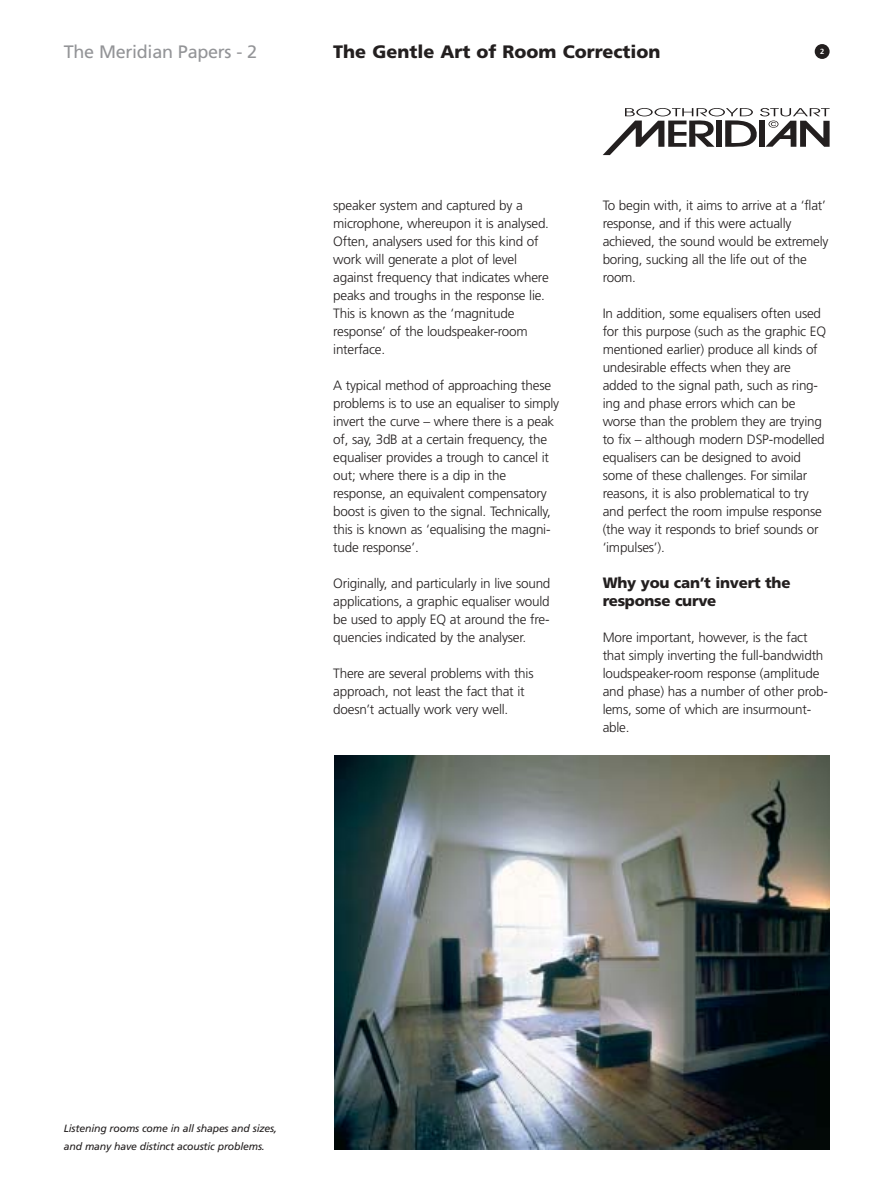
<style>
.page{position:relative;width:893px;height:1191px;background:#fff}
.page>*{position:absolute;margin:0;border:0;box-sizing:border-box;transform-origin:0 0}
.t1{font:900 18px "Frutiger";color:#231f1f}
.t2{font:18px "Frutiger";letter-spacing:-.015em;color:#939497}
.t3{font:900 15px/18px "Frutiger";letter-spacing:-.02em;color:#231f1f}
.t4{font:300 13.5px/18px "Frutiger";letter-spacing:-.015em;color:#231f1f}
.t5{font:italic 10.5px/18px "Frutiger";letter-spacing:-.015em;color:#231f1f}
.t6{font:700 7.5px "Frutiger";color:#fff}
</style>
<div class="page">
<svg style="left:603px;top:108px;width:226px;height:47px"></svg>
<div style="left:814px;top:44px;width:15px;height:15px;background:#231f1f;border-radius:50%"></div>
<img style="left:334px;top:756px;width:495px;height:394px">
<h1 class="t2" style="left:64px;top:44px;width:195px">The Meridian Papers - 2</h1>
<h1 class="t1" style="left:333px;top:44px;width:329px">The Gentle Art of Room Correction</h1>
<p class="t6" style="left:820px;top:48px;width:6px">2</p>
<p class="t4" style="left:333px;top:198px;width:217px">speaker system and captured by a microphone, whereupon it is analysed.<br>Often, analysers used for this kind of work will generate a plot of level against frequency that indicates where peaks and troughs in the response lie.<br>This is known as the ‘magnitude response’ of the loudspeaker-room interface.</p>
<p class="t4" style="left:333px;top:378px;width:227px">A typical method of approaching these problems is to use an equaliser to simply invert the curve – where there is a peak of, say, 3dB at a certain frequency, the equaliser provides a trough to cancel it out; where there is a dip in the response, an equivalent compensatory boost is given to the signal. Technically, this is known as ‘equalising the magni&shy;tude response’.</p>
<p class="t4" style="left:333px;top:576px;width:219px;text-align:justify">Originally, and particularly in live sound applications, a graphic equaliser would be used to apply EQ at around the fre&shy;quencies indicated by the analyser.</p>
<p class="t4" style="left:333px;top:666px;width:202px">There are several problems with this approach, not least the fact that it doesn’t actually work very well.</p>
<p class="t4" style="left:602px;top:198px;width:227px">To begin with, it aims to arrive at a ‘flat’ response, and if this were actually achieved, the sound would be extremely boring, sucking all the life out of the room.</p>
<p class="t4" style="left:602px;top:306px;width:225px">In addition, some equalisers often used for this purpose (such as the graphic EQ mentioned earlier) produce all kinds of undesirable effects when they are added to the signal path, such as ring&shy;ing and phase errors which can be worse than the problem they are trying to fix – although modern DSP-modelled equalisers can be designed to avoid some of these challenges. For similar reasons, it is also problematical to try and perfect the room impulse response (the way it responds to brief sounds or ‘impulses’).</p>
<p class="t3" style="left:602px;top:575px;width:189px">Why you can’t invert the response curve</p>
<p class="t4" style="left:602px;top:630px;width:227px">More important, however, is the fact that simply inverting the full-bandwidth loudspeaker-room response (amplitude and phase) has a number of other prob&shy;lems, some of which are insurmount&shy;able.</p>
<p class="t5" style="left:64px;top:1120px;width:215px">Listening rooms come in all shapes and sizes, and many have distinct acoustic problems.</p>
</div>
